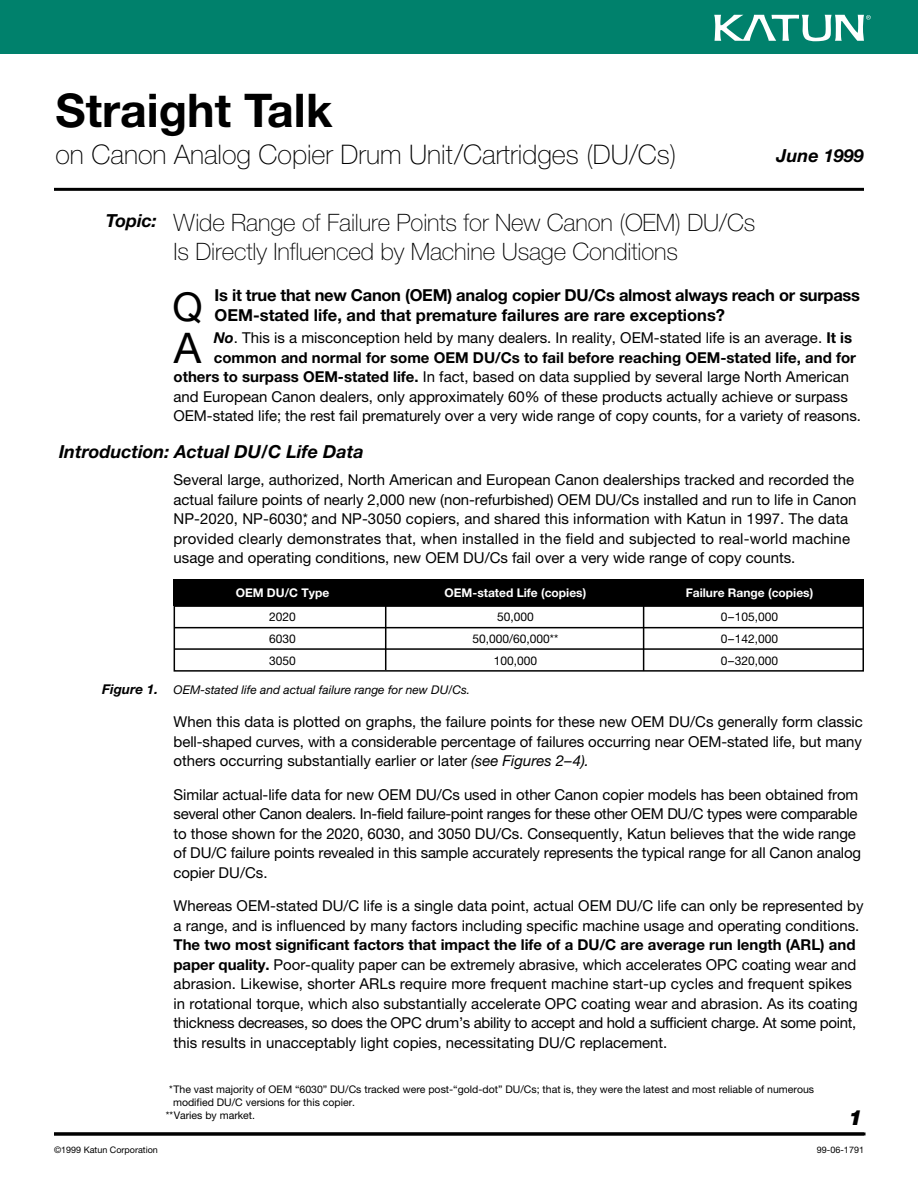
<style>
.page{position:relative;width:918px;height:1188px;background:#fff}
.page>*{position:absolute;margin:0;border:0;box-sizing:border-box;transform-origin:0 0}
.t1{font:700 46.5px "Helvetica Neue";color:#000}
.t2{font:42.3px "Helvetica Neue";color:#000}
.t3{font:39.75px "Helvetica Neue";color:#000}
.t4{font:100 27px "Helvetica Neue";color:#000}
.t5{font:100 24px/28.8px "Helvetica Neue";letter-spacing:-.005em;color:#000}
.t6{font:italic 900 21px "Helvetica Neue";color:#000}
.t7{font:italic 700 18px "Helvetica Neue";color:#000}
.t8{font:700 16.5px/19.5px "Helvetica Neue";letter-spacing:-.015em;color:#000}
.t9{font:15px/19.5px "Helvetica Neue";color:#000}
.t10{font:700 15px "Helvetica Neue";color:#000}
.t11{font:italic 700 13.5px "Helvetica Neue";color:#000}
.t12{font:12px "Helvetica Neue";color:#000}
.t13{font:700 12px "Helvetica Neue";color:#fff}
.t14{font:italic 12px "Helvetica Neue";color:#000}
.t15{font:10.5px/12.6px "Helvetica Neue";color:#000}
.t16{font:9px "Helvetica Neue";color:#000}
.s1{font-weight:700;font-style:italic}
.s2{font-weight:700}
.s3{font-style:italic}
</style>
<div class="page">
<div style="left:0;top:0;width:918px;height:54px;background:#00816c"></div>
<svg style="left:714px;top:14px;width:157px;height:27px"></svg>
<div style="left:174px;top:580px;width:690px;height:26px;background:#000"></div>
<div style="left:174px;top:580px;width:690px;height:92px;border:2px solid #000"></div>
<hr style="left:54px;top:188px;width:810px;height:3px;background:#000">
<hr style="left:54px;top:1132px;width:810px;height:3px;background:#000">
<hr style="left:174px;top:605px;width:690px;height:2px;background:#000">
<hr style="left:174px;top:648px;width:690px;height:2px;background:#000">
<hr style="left:175px;top:627px;width:689px;height:1px;background:#000">
<hr style="left:643px;top:580px;width:1px;height:91px;background:#000">
<hr style="left:385px;top:580px;width:1px;height:90px;background:#000">
<h1 class="t1" style="left:56px;top:94px;width:279px">Straight Talk</h1>
<h3 class="t4" style="left:56px;top:145px;width:622px">on Canon Analog Copier Drum Unit/Cartridges (DU/Cs)</h3>
<p class="t7" style="left:777px;top:149px;width:89px">June 1999</p>
<p class="t7" style="left:106px;top:214px;width:52px">Topic:</p>
<h3 class="t5" style="left:174px;top:210px;width:583px">Wide Range of Failure Points for New Canon (OEM) DU/Cs<br>Is Directly Influenced by Machine Usage Conditions</h3>
<h3 class="t3" style="left:173px;top:292px;width:32px">Q</h3>
<p class="t8" style="left:215px;top:287px;width:647px">Is it true that new Canon (OEM) analog copier DU/Cs almost always reach or surpass<br>OEM-stated life, and that premature failures are rare exceptions?</p>
<h2 class="t2" style="left:174px;top:333px;width:29px">A</h2>
<p class="t9" style="left:214px;top:330px;width:640px"><span class="s1">No</span>. This is a misconception held by many dealers. In reality, OEM-stated life is an average. <span class="s2">It is</span></p>
<p class="t10" style="left:214px;top:352px;width:644px">common and normal for some OEM DU/Cs to fail before reaching OEM-stated life, and for</p>
<p class="t9" style="left:174px;top:369px;width:677px"><span class="s2">others to surpass OEM-stated life.</span> In fact, based on data supplied by several large North American</p>
<p class="t9" style="left:174px;top:388px;width:676px">and European Canon dealers, only approximately 60% of these products actually achieve or surpass</p>
<p class="t9" style="left:174px;top:408px;width:689px">OEM-stated life; the rest fail prematurely over a very wide range of copy counts, for a variety of reasons.</p>
<p class="t7" style="left:59px;top:445px;width:306px">Introduction: Actual DU/C Life Data</p>
<p class="t9" style="left:174px;top:472px;width:684px">Several large, authorized, North American and European Canon dealerships tracked and recorded the actual failure points of nearly 2,000 new (non-refurbished) OEM DU/Cs installed and run to life in Canon NP-2020, NP-6030*, and NP-3050 copiers, and shared this information with Katun in 1997. The data provided clearly demonstrates that, when installed in the field and subjected to real-world machine usage and operating conditions, new OEM DU/Cs fail over a very wide range of copy counts.</p>
<p class="t11" style="left:102px;top:685px;width:57px">Figure 1.</p>
<p class="t13" style="left:236px;top:589px;width:95px">OEM DU/C Type</p>
<p class="t13" style="left:445px;top:589px;width:143px">OEM-stated Life (copies)</p>
<p class="t13" style="left:686px;top:589px;width:129px">Failure Range (copies)</p>
<p class="t12" style="left:269px;top:613px;width:28px">2020</p>
<p class="t12" style="left:497px;top:613px;width:38px">50,000</p>
<p class="t12" style="left:721px;top:613px;width:59px">0–105,000</p>
<p class="t12" style="left:269px;top:634px;width:28px">6030</p>
<p class="t12" style="left:472px;top:634px;width:87px">50,000/60,000**</p>
<p class="t12" style="left:721px;top:634px;width:59px">0–142,000</p>
<p class="t12" style="left:269px;top:656px;width:28px">3050</p>
<p class="t12" style="left:494px;top:656px;width:45px">100,000</p>
<p class="t12" style="left:721px;top:656px;width:59px">0–320,000</p>
<p class="t14" style="left:174px;top:685px;width:298px">OEM-stated life and actual failure range for new DU/Cs.</p>
<p class="t9" style="left:174px;top:714px;width:691px;text-align:justify">When this data is plotted on graphs, the failure points for these new OEM DU/Cs generally form classic bell-shaped curves, with a considerable percentage of failures occurring near OEM-stated life, but many others occurring substantially earlier or later <span class="s3">(see Figures 2–4).</span></p>
<p class="t9" style="left:174px;top:786px;width:689px">Similar actual-life data for new OEM DU/Cs used in other Canon copier models has been obtained from several other Canon dealers. In-field failure-point ranges for these other OEM DU/C types were comparable to those shown for the 2020, 6030, and 3050 DU/Cs. Consequently, Katun believes that the wide range of DU/C failure points revealed in this sample accurately represents the typical range for all Canon analog copier DU/Cs.</p>
<p class="t9" style="left:174px;top:898px;width:691px">Whereas OEM-stated DU/C life is a single data point, actual OEM DU/C life can only be represented by a range, and is influenced by many factors including specific machine usage and operating conditions.</p>
<p class="t9" style="left:174px;top:937px;width:686px"><span class="s2">The two most significant factors that impact the life of a DU/C are average run length (ARL) and paper quality.</span> Poor-quality paper can be extremely abrasive, which accelerates OPC coating wear and abrasion. Likewise, shorter ARLs require more frequent machine start-up cycles and frequent spikes in rotational torque, which also substantially accelerate OPC coating wear and abrasion. As its coating thickness decreases, so does the OPC drum’s ability to accept and hold a sufficient charge. At some point, this results in unacceptably light copies, necessitating DU/C replacement.</p>
<p class="t15" style="left:173px;top:1084px;width:643px;text-indent:-4px">*The vast majority of OEM “6030” DU/Cs tracked were post-“gold-dot” DU/Cs; that is, they were the latest and most reliable of numerous modified DU/C versions for this copier.</p>
<p class="t15" style="left:166px;top:1110px;width:91px">**Varies by market.</p>
<h3 class="t6" style="left:848px;top:1110px;width:16px">1</h3>
<p class="t16" style="left:54px;top:1146px;width:105px">©1999 Katun Corporation</p>
<p class="t16" style="left:817px;top:1146px;width:49px">99-06-1791</p>
</div>
